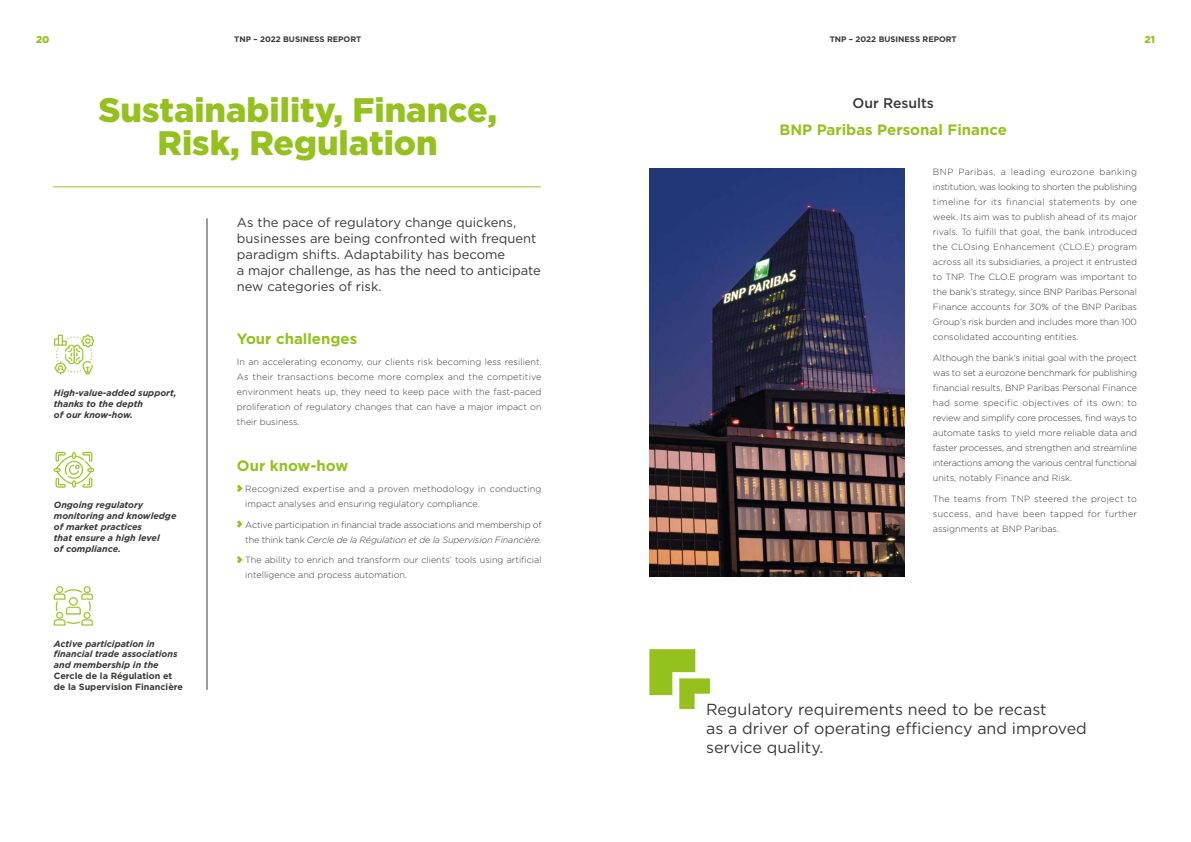
<style>
.page{position:relative;width:1191px;height:842px;background:#fff}
.page>*{position:absolute;margin:0;border:0;box-sizing:border-box;transform-origin:0 0}
.t1{font:900 34px/33px "Gotham";color:#95c11f;text-align:center}
.t2{font:16px/19.2px "Gotham";color:#393938}
.t3{font:700 15px "Gotham";color:#95c11f}
.t4{font:500 14px "Gotham";color:#393938}
.t5{font:13px/16px "Gotham";color:#393938}
.t6{font:900 10px "Gotham";color:#95c11f}
.t7{font:300 9px/15px "Gotham";color:#393938;text-align:justify}
.t8{font:italic 700 9px/10.8px "Gotham";color:#393938}
.t9{font:700 9px/10.8px "Gotham";color:#393938}
.t10{font:700 8px "Gotham";color:#393938}
.s1{font-style:italic}
</style>
<div class="page">
<svg style="left:649px;top:649px;width:61px;height:60px"></svg>
<img style="left:649px;top:169px;width:255px;height:408px">
<hr style="left:53px;top:187px;width:488px;height:1px;background:#95c11f">
<svg style="left:237px;top:485px;width:6px;height:7px"></svg>
<svg style="left:237px;top:520px;width:6px;height:8px"></svg>
<svg style="left:237px;top:556px;width:6px;height:7px"></svg>
<hr style="left:207px;top:218px;width:1px;height:472px;background:#393938">
<img style="left:54px;top:586px;width:40px;height:39px">
<img style="left:54px;top:335px;width:40px;height:40px">
<img style="left:54px;top:451px;width:40px;height:36px">
<p class="t6" style="left:36px;top:33px;width:15px">20</p>
<p class="t10" style="left:234px;top:33px;width:129px">TNP – 2022 BUSINESS REPORT</p>
<p class="t10" style="left:829px;top:33px;width:129px">TNP – 2022 BUSINESS REPORT</p>
<p class="t6" style="left:1144px;top:33px;width:12px">21</p>
<h1 class="t1" style="left:98px;top:94px;width:400px">Sustainability, Finance,<br>Risk, Regulation</h1>
<p class="t8" style="left:54px;top:387px;width:124px">High-value-added support, thanks to the depth<br>of our know-how.</p>
<p class="t8" style="left:54px;top:500px;width:124px">Ongoing regulatory monitoring and knowledge of market practices<br>that ensure a high level<br>of compliance.</p>
<p class="t8" style="left:54px;top:638px;width:125px">Active participation in financial trade associations and membership in the</p>
<p class="t9" style="left:54px;top:670px;width:131px">Cercle de la Régulation et de la Supervision Financière</p>
<h3 class="t5" style="left:237px;top:214px;width:305px">As the pace of regulatory change quickens, businesses are being confronted with frequent paradigm shifts. Adaptability has become<br>a major challenge, as has the need to anticipate new categories of risk.</h3>
<h3 class="t3" style="left:237px;top:329px;width:122px">Your challenges</h3>
<p class="t7" style="left:237px;top:354px;width:306px">In an accelerating economy, our clients risk becoming less resilient.<br>As their transactions become more complex and the competitive environment heats up, they need to keep pace with the fast-paced proliferation of regulatory changes that can have a major impact on their business.</p>
<h3 class="t3" style="left:237px;top:456px;width:113px">Our know-how</h3>
<p class="t7" style="left:245px;top:481px;width:298px">Recognized expertise and a proven methodology in conducting impact analyses and ensuring regulatory compliance.</p>
<p class="t7" style="left:245px;top:517px;width:298px">Active participation in financial trade associations and membership of the think tank <span class="s1">Cercle de la Régulation et de la Supervision Financière.</span></p>
<p class="t7" style="left:245px;top:552px;width:298px">The ability to enrich and transform our clients’ tools using artificial intelligence and process automation.</p>
<h3 class="t4" style="left:852px;top:94px;width:83px">Our Results</h3>
<h3 class="t3" style="left:779px;top:120px;width:229px">BNP Paribas Personal Finance</h3>
<p class="t7" style="left:933px;top:164px;width:206px">BNP Paribas, a leading eurozone banking institution, was looking to shorten the publishing timeline for its financial statements by one week. Its aim was to publish ahead of its major rivals. To fulfill that goal, the bank introduced the CLOsing Enhancement (CLO.E) program across all its subsidiaries, a project it entrusted to TNP. The CLO.E program was important to the bank’s strategy, since BNP Paribas Personal Finance accounts for 30% of the BNP Paribas Group’s risk burden and includes more than 100 consolidated accounting entities.</p>
<p class="t7" style="left:933px;top:350px;width:206px">Although the bank’s initial goal with the project was to set a eurozone benchmark for publishing financial results, BNP Paribas Personal Finance had some specific objectives of its own: to review and simplify core processes, find ways to automate tasks to yield more reliable data and faster processes, and strengthen and streamline interactions among the various central functional units, notably Finance and Risk.</p>
<p class="t7" style="left:933px;top:491px;width:206px">The teams from TNP steered the project to success, and have been tapped for further assignments at BNP Paribas.</p>
<h2 class="t2" style="left:706px;top:699px;width:382px">Regulatory requirements need to be recast<br>as a driver of operating efficiency and improved service quality.</h2>
</div>
